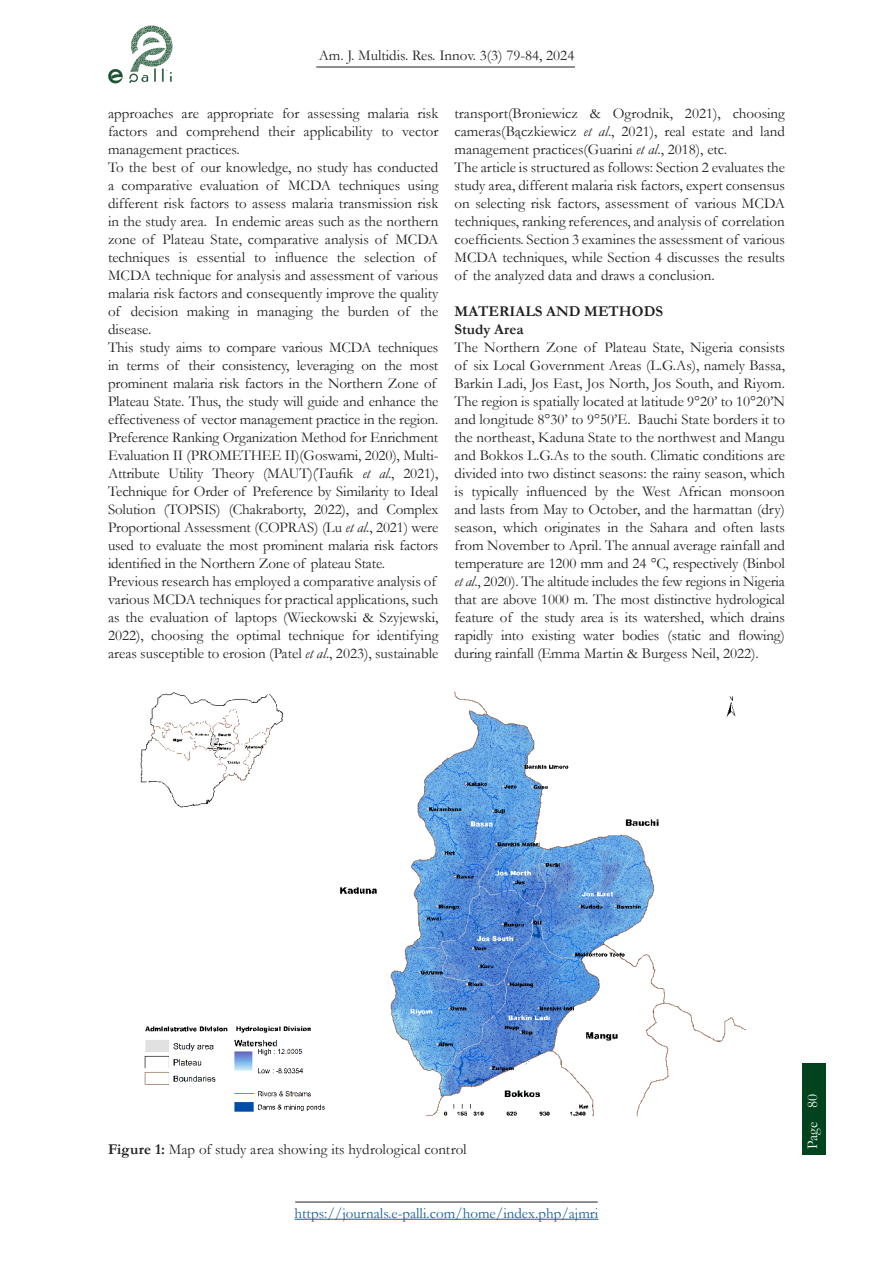
<style>
.page{position:relative;width:893px;height:1263px;background:#fff}
.page>*{position:absolute;margin:0;border:0;box-sizing:border-box;transform-origin:0 0}
.Article_Body{font:15px/18px "Garamond";color:#231f20;text-align:justify}
.t1{font:15px "Garamond";color:#175d9e}
.Inside_Title{font:700 15px "Garamond";color:#231f20}
.t2{font:15px "Garamond";color:#fff}
.s1{font-style:italic}
.s2{font-weight:700}
</style>
<div class="page">
<div style="left:802px;top:1063px;width:24px;height:91px;background:#00431c"></div>
<hr style="left:295px;top:1219px;width:303px;height:1px;background:#175d9e">
<hr style="left:295px;top:1202px;width:303px;height:1px;background:#231f20">
<img style="left:108px;top:25px;width:65px;height:59px">
<hr style="left:316px;top:67px;width:259px;height:1px;background:#231f20">
<img style="left:140px;top:691px;width:606px;height:426px">
<p class="Article_Body" style="left:319px;top:46px;width:257px">Am. J. Multidis. Res. Innov. 3(3) 79-84, 2024</p>
<p class="Article_Body" style="left:108px;top:104px;width:332px">approaches are appropriate for assessing malaria risk factors and comprehend their applicability to vector management practices.</p>
<p class="Article_Body" style="left:108px;top:158px;width:332px;text-align:left">To the best of our knowledge, no study has conducted a comparative evaluation of MCDA techniques using different risk factors to assess malaria transmission risk in the study area. In endemic areas such as the northern zone of Plateau State, comparative analysis of MCDA techniques is essential to influence the selection of MCDA technique for analysis and assessment of various malaria risk factors and consequently improve the quality of decision making in managing the burden of the disease.</p>
<p class="Article_Body" style="left:108px;top:338px;width:332px;text-align:left">This study aims to compare various MCDA techniques in terms of their consistency, leveraging on the most prominent malaria risk factors in the Northern Zone of Plateau State. Thus, the study will guide and enhance the effectiveness of vector management practice in the region.<br>Preference Ranking Organization Method for Enrichment Evaluation II (PROMETHEE II)(Goswami, 2020), Multi-Attribute Utility Theory (MAUT)(Taufik <span class="s1">et al</span>., 2021), Technique for Order of Preference by Similarity to Ideal Solution (TOPSIS) (Chakraborty, 2022), and Complex Proportional Assessment (COPRAS) (Lu <span class="s1">et al</span>., 2021) were used to evaluate the most prominent malaria risk factors identified in the Northern Zone of plateau State.</p>
<p class="Article_Body" style="left:108px;top:572px;width:332px;text-align:left">Previous research has employed a comparative analysis of various MCDA techniques for practical applications, such as the evaluation of laptops (Wieckowski &amp; Szyjewski, 2022), choosing the optimal technique for identifying areas susceptible to erosion (Patel <span class="s1">et al</span>., 2023), sustainable</p>
<p class="Article_Body" style="left:455px;top:104px;width:332px">transport(Broniewicz &amp; Ogrodnik, 2021), choosing cameras(Bączkiewicz <span class="s1">et al</span>., 2021), real estate and land management practices(Guarini <span class="s1">et al</span>., 2018), etc.</p>
<p class="Article_Body" style="left:455px;top:158px;width:332px">The article is structured as follows: Section 2 evaluates the study area, different malaria risk factors, expert consensus on selecting risk factors, assessment of various MCDA techniques, ranking references, and analysis of correlation coefficients. Section 3 examines the assessment of various MCDA techniques, while Section 4 discusses the results of the analyzed data and draws a conclusion.</p>
<p class="Inside_Title" style="left:455px;top:301px;width:210px">MATERIALS AND METHODS</p>
<p class="Inside_Title" style="left:455px;top:319px;width:71px">Study Area</p>
<p class="Article_Body" style="left:455px;top:338px;width:332px">The Northern Zone of Plateau State, Nigeria consists of six Local Government Areas (L.G.As), namely Bassa, Barkin Ladi, Jos East, Jos North, Jos South, and Riyom.<br>The region is spatially located at latitude 9°20’ to 10°20’N and longitude 8°30’ to 9°50’E. Bauchi State borders it to the northeast, Kaduna State to the northwest and Mangu and Bokkos L.G.As to the south. Climatic conditions are divided into two distinct seasons: the rainy season, which is typically influenced by the West African monsoon and lasts from May to October, and the harmattan (dry) season, which originates in the Sahara and often lasts from November to April. The annual average rainfall and temperature are 1200 mm and 24 °C, respectively (Binbol <span class="s1">et al</span>., 2020). The altitude includes the few regions in Nigeria that are above 1000 m. The most distinctive hydrological feature of the study area is its watershed, which drains rapidly into existing water bodies (static and flowing) during rainfall (Emma Martin &amp; Burgess Neil, 2022).</p>
<p class="Article_Body" style="left:108px;top:1140px;width:360px"><span class="s2">Figure 1:</span> Map of study area showing its hydrological control</p>
<p class="t1" style="left:295px;top:1203px;width:305px">https://journals.e-palli.com/home/index.php/ajmri</p>
<p class="t2" style="left:802px;top:1149px;width:57px;rotate:-90deg">Page 80</p>
</div>
